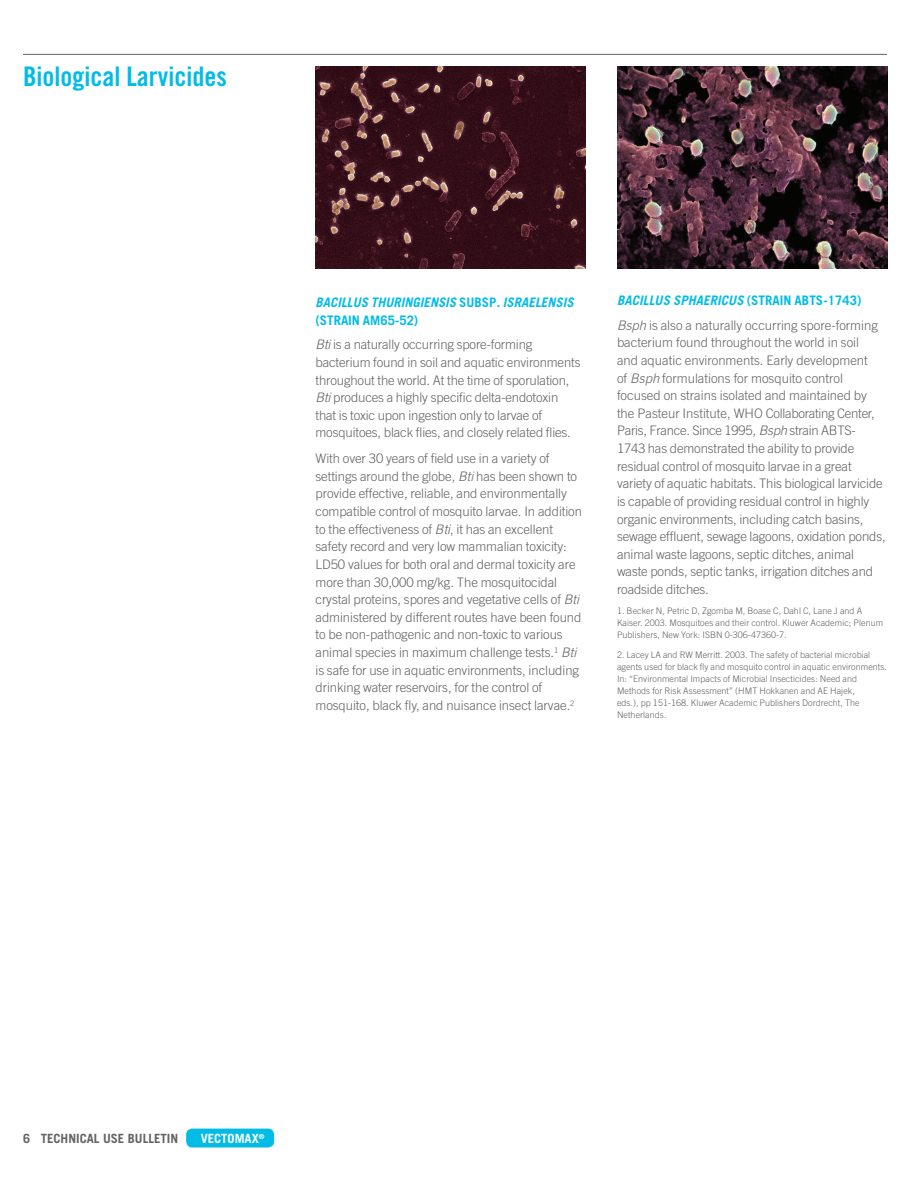
<style>
.page{position:relative;width:918px;height:1188px;background:#fff}
.page>*{position:absolute;margin:0;border:0;box-sizing:border-box;transform-origin:0 0}
.t1{font:27px "Trade Gothic LT Std Bd Cn 20";color:#02bce5}
.t2{font:300 13.2px/17.7px "Trade Gothic LT Std";letter-spacing:-.005em;color:#636366}
.t3{font:italic 700 13.2px/17.7px "Trade Gothic LT Std";color:#02bce5}
.t4{font:700 12.75px "Trade Gothic LT Std";color:#636366}
.t5{font:700 12.75px "Trade Gothic LT Std";color:#fff}
.t6{font:300 9px/12px "Trade Gothic LT Std";letter-spacing:.005em;color:#636366}
.s1{font-style:normal}
.s2{font-style:italic}
.s3{font-weight:700;font-style:italic;color:#02bce5}
.s4{font-weight:700;color:#02bce5}
</style>
<div class="page">
<div style="left:186px;top:1129px;width:88px;height:19px;background:#02bce5;border-radius:6px"></div>
<hr style="left:23px;top:54px;width:864px;height:1px;background:#636366">
<img style="left:316px;top:66px;width:270px;height:203px">
<img style="left:617px;top:66px;width:270px;height:203px">
<p class="t1" style="left:23px;top:60px;width:205px">Biological Larvicides</p>
<p class="t3" style="left:316px;top:294px;width:263px">BACILLUS THURINGIENSIS <span class="s1">S U B S P</span> .ISRAELENSIS <span class="s1">(STRAIN AM65-52)</span></p>
<p class="t2" style="left:316px;top:336px;width:267px"><span class="s2">Bti</span> is a naturally occurring spore-forming bacterium found in soil and aquatic environments throughout the world. At the time of sporulation, <span class="s2">Bti</span> produces a highly specific delta-endotoxin that is toxic upon ingestion only to larvae of mosquitoes, black flies, and closely related flies.</p>
<p class="t2" style="left:316px;top:450px;width:268px">With over 30 years of field use in a variety of settings around the globe, <span class="s2">Bti</span> has been shown to provide effective, reliable, and environmentally compatible control of mosquito larvae. In addition to the effectiveness of <span class="s2">Bti</span>, it has an excellent safety record and very low mammalian toxicity:<br>LD50 values for both oral and dermal toxicity are more than 30,000 mg/kg. The mosquitocidal crystal proteins, spores and vegetative cells of <span class="s2">Bti </span>administered by different routes have been found to be non-pathogenic and non-toxic to various animal species in maximum challenge tests.<sup>1</sup> <span class="s2">Bti </span>is safe for use in aquatic environments, including drinking water reservoirs, for the control of mosquito, black fly, and nuisance insect larvae.<sup>2</sup></p>
<p class="t2" style="left:617px;top:288px;width:263px;line-height:24.3px"><span class="s3">BACILLUS SPHAERICUS</span> <span class="s4">( S T R A I N A B T S - 1 7 4 3 )<br></span><span class="s2">Bsph</span> is also a naturally occurring spore-forming</p>
<p class="t2" style="left:617px;top:334px;width:270px">bacterium found throughout the world in soil<br>and aquatic environments. Early development<br>of <span class="s2">Bsph</span> formulations for mosquito control focused on strains isolated and maintained by the Pasteur Institute, WHO Collaborating Center, Paris, France. Since 1995, <span class="s2">Bsph</span> strain ABTS-1743 has demonstrated the ability to provide residual control of mosquito larvae in a great variety of aquatic habitats. This biological larvicide is capable of providing residual control in highly organic environments, including catch basins, sewage effluent, sewage lagoons, oxidation ponds, animal waste lagoons, septic ditches, animal waste ponds, septic tanks, irrigation ditches and roadside ditches.</p>
<p class="t6" style="left:617px;top:605px;width:268px">1. Becker N, Petric D, Zgomba M, Boase C, Dahl C, Lane J and A<br>Kaiser. 2003. Mosquitoes and their control. Kluwer Academic; Plenum<br>Publishers, New York: ISBN 0-306-47360-7.</p>
<p class="t6" style="left:617px;top:649px;width:272px">2. Lacey LA and RW Merritt. 2003. The safety of bacterial microbial agents used for black fly and mosquito control in aquatic environments.<br>In: “Environmental Impacts of Microbial Insecticides: Need and Methods for Risk Assessment” (HMT Hokkanen and AE Hajek,<br>eds.), pp 151-168. Kluwer Academic Publishers Dordrecht, The Netherlands.</p>
<p class="t4" style="left:23px;top:1130px;width:157px">6 TECHNICAL USE BULLETIN</p>
<p class="t5" style="left:201px;top:1130px;width:65px">VECTOMAX<sup>®</sup></p>
</div>
